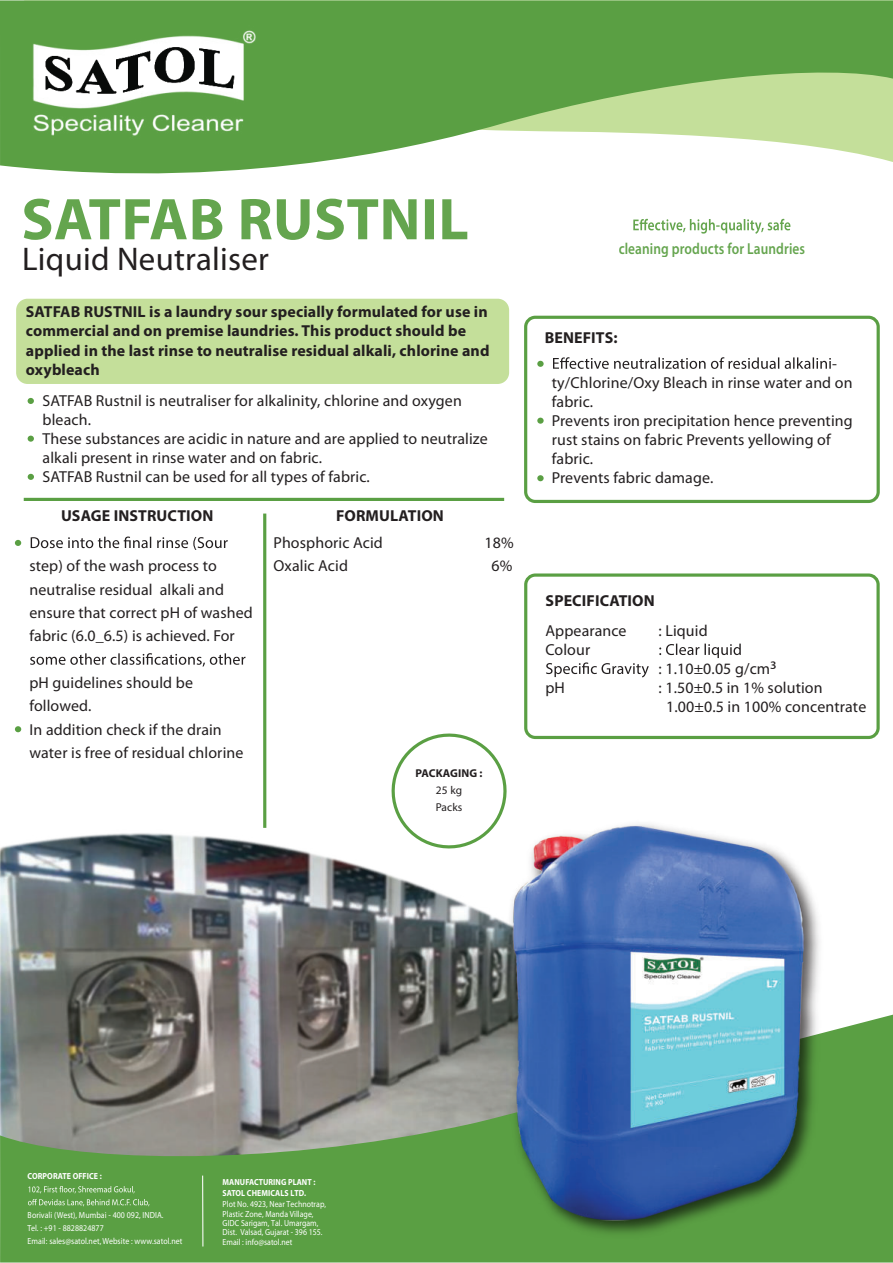
<style>
.page{position:relative;width:893px;height:1263px;background:#fff}
.page>*{position:absolute;margin:0;border:0;box-sizing:border-box;transform-origin:0 0}
.t1{font:32.85px "Myriad Pro";letter-spacing:.01em;color:#231f20}
.t2{font:15.9px/19px "Myriad Pro";letter-spacing:.005em;color:#231f20}
.t3{font:700 15.9px/19px "Myriad Pro";letter-spacing:.01em;color:#231f20}
.t4{font:600 15.9px "Myriad Pro";letter-spacing:.01em;color:#5b9f43;scale:.84 1}
.t5{font:700 11.4px "Myriad Pro";letter-spacing:.01em;color:#231f20}
.t6{font:11.4px/16.6px "Myriad Pro";letter-spacing:.005em;color:#231f20}
.t7{font:8.85px/9.4px "Myriad Pro";color:#fff;scale:.89 1}
.t8{font:700 8.85px/11.7px "Myriad Pro";letter-spacing:.01em;color:#fff;scale:.89 1}
.s1{font-size:19.05px}
</style>
<div class="page">
<img style="left:0;top:697px;width:880px;height:318px">
<svg style="left:0;top:0;width:892px;height:174px;fill:#5a9f43"></svg>
<svg style="left:0;top:1015px;width:378px;height:248px;background:#728f64"></svg>
<svg style="left:24px;top:199px;width:443px;height:41px"></svg>
<div style="left:16px;top:299px;width:493px;height:85px;background:#c4df9a;border-radius:11px"></div>
<div style="left:524px;top:573px;width:355px;height:166px;border:3px solid #5a9f43;border-radius:10px"></div>
<svg style="left:546px;top:662px;width:102px;height:15px"></svg>
<svg style="left:659px;top:644px;width:81px;height:14px"></svg>
<hr style="left:24px;top:498px;width:480px;height:3px;background:#5a9f43">
<hr style="left:263px;top:514px;width:3px;height:314px;background:#5a9f43">
<svg style="left:28px;top:474px;width:6px;height:6px"></svg>
<svg style="left:31px;top:537px;width:197px;height:13px"></svg>
<svg style="left:30px;top:653px;width:215px;height:14px"></svg>
<svg style="left:261px;top:40px;width:26px;height:56px"></svg>
<div style="left:524px;top:316px;width:355px;height:187px;border:3px solid #5a9f43;border-radius:10px"></div>
<svg style="left:537px;top:361px;width:6px;height:6px"></svg>
<svg style="left:553px;top:357px;width:277px;height:12px"></svg>
<svg style="left:28px;top:398px;width:6px;height:6px"></svg>
<svg style="left:28px;top:436px;width:6px;height:6px"></svg>
<svg style="left:15px;top:726px;width:6px;height:6px"></svg>
<svg style="left:15px;top:540px;width:6px;height:6px"></svg>
<svg style="left:537px;top:418px;width:6px;height:6px"></svg>
<svg style="left:537px;top:475px;width:6px;height:6px"></svg>
<img style="left:378px;top:726px;width:514px;height:537px">
<svg style="left:633px;top:219px;width:157px;height:15px"></svg>
<svg style="left:28px;top:1186px;width:107px;height:7px"></svg>
<svg style="left:28px;top:1199px;width:121px;height:7px"></svg>
<hr style="left:202px;top:1176px;width:1px;height:71px;background:#fff">
<img style="left:27px;top:25px;width:234px;height:118px">
<h1 class="t1" style="left:22px;top:246px;width:248px">Liquid Neutraliser</h1>
<p class="t4" style="left:618px;top:242px;width:223px">cleaning products for Laundries</p>
<p class="t3" style="left:26px;top:304px;width:465px">SATFAB RUSTNIL is a laundry sour specially formulated for use in commercial and on premise laundries. This product should be applied in the last rinse to neutralise residual alkali, chlorine and oxybleach</p>
<p class="t2" style="left:43px;top:392px;width:446px">SATFAB Rustnil is neutraliser for alkalinity, chlorine and oxygen bleach.<br>These substances are acidic in nature and are applied to neutralize alkali present in rinse water and on fabric.<br>SATFAB Rustnil can be used for all types of fabric.</p>
<p class="t3" style="left:61px;top:508px;width:154px">USAGE INSTRUCTION</p>
<p class="t3" style="left:336px;top:507px;width:109px">FORMULATION</p>
<p class="t2" style="left:273px;top:534px;width:111px">Phosphoric Acid</p>
<p class="t2" style="left:484px;top:534px;width:31px">18%</p>
<p class="t2" style="left:29px;top:558px;width:189px">step) of the wash process to</p>
<p class="t2" style="left:273px;top:558px;width:76px">Oxalic Acid</p>
<p class="t2" style="left:491px;top:558px;width:22px">6%</p>
<p class="t2" style="left:29px;top:579px;width:225px;line-height:23.4px">neutralise residual alkali and ensure that correct pH of washed fabric (6.0_6.5) is achieved. For</p>
<p class="t2" style="left:29px;top:672px;width:215px;line-height:23.4px">pH guidelines should be followed.<br>In addition check if the drain water is free of residual chlorine</p>
<p class="t5" style="left:415px;top:769px;width:69px">PACKAGING :</p>
<p class="t6" style="left:436px;top:783px;width:28px">25 kg<br>Packs</p>
<p class="t3" style="left:544px;top:330px;width:74px">BENEFITS:</p>
<p class="t2" style="left:551px;top:355px;width:302px;text-indent:280px">- ty/Chlorine/Oxy Bleach in rinse water and on fabric.<br>Prevents iron precipitation hence preventing rust stains on fabric Prevents yellowing of fabric.<br>Prevents fabric damage.</p>
<p class="t3" style="left:545px;top:593px;width:111px">SPECIFICATION</p>
<p class="t2" style="left:545px;top:622px;width:83px">Appearance<br>Colour</p>
<p class="t2" style="left:545px;top:680px;width:21px">pH</p>
<p class="t2" style="left:658px;top:622px;width:51px">: Liquid</p>
<p class="t2" style="left:658px;top:660px;width:119px">: 1.10±0.05 g/cm<span class="s1">3</span></p>
<p class="t2" style="left:658px;top:680px;width:166px">: 1.50±0.5 in 1% solution</p>
<p class="t2" style="left:666px;top:699px;width:201px">1.00±0.5 in 100% concentrate</p>
<p class="t8" style="left:28px;top:1171px;width:85px">CORPORATE OFFICE :</p>
<p class="t7" style="left:28px;top:1210px;width:175px;line-height:12.9px">Borivali (West), Mumbai - 400 092, INDIA.<br>Tel. : +91 - 8828824877<br>Email: sales@satol.net, Website : www.satol.net</p>
<p class="t8" style="left:223px;top:1177px;width:106px">MANUFACTURING PLANT :<br>SATOL CHEMICALS LTD.</p>
<p class="t7" style="left:223px;top:1200px;width:118px">Plot No. 4923, Near Technotrap,<br>Plastic Zone, Manda Village,<br>GIDC Sarigam, Tal. Umargam,<br>Dist. Valsad, Gujarat - 396 155.<br>Email : info@satol.net</p>
</div>
